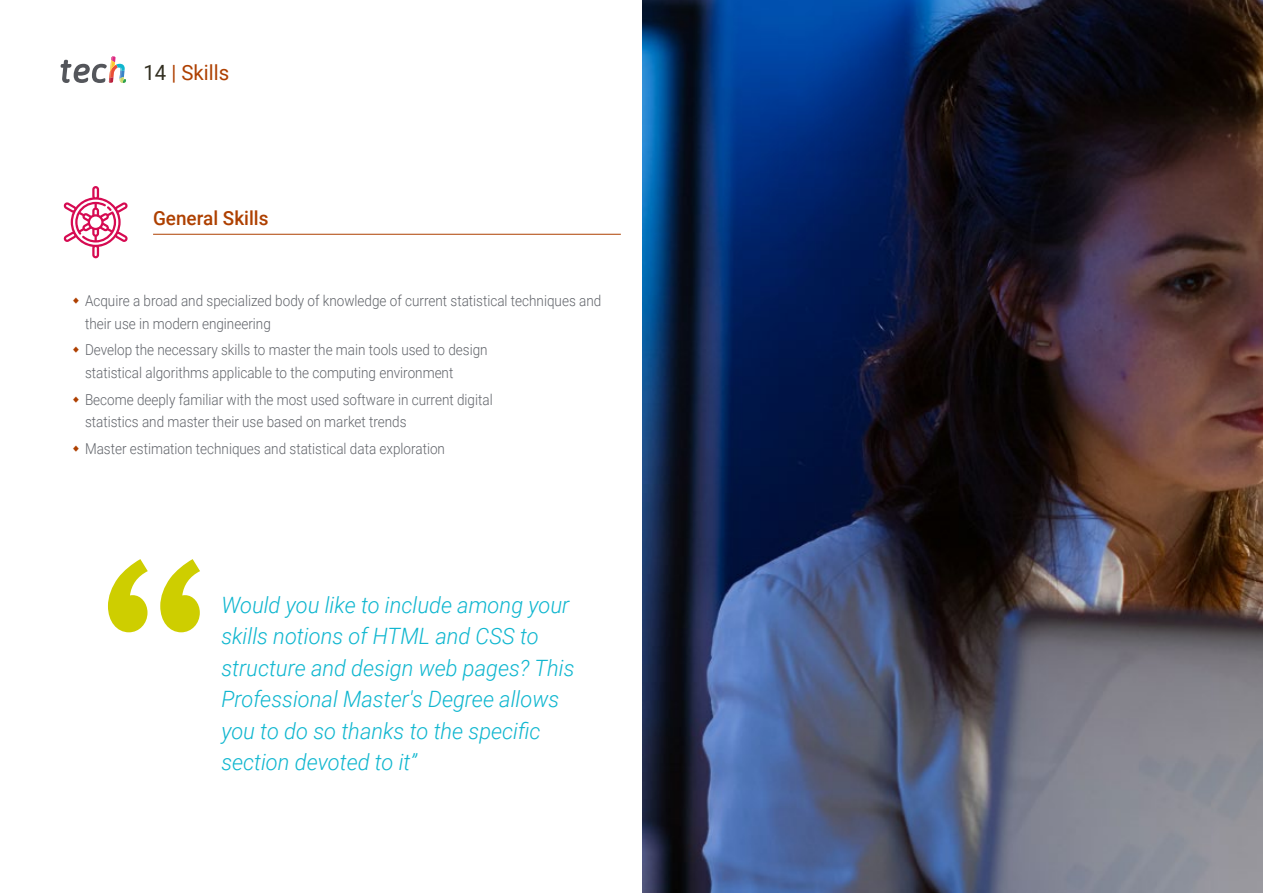
<style>
.page{position:relative;width:1263px;height:893px;background:#fff}
.page>*{position:absolute;margin:0;border:0;box-sizing:border-box;transform-origin:0 0}
.t1{font:italic 300 22.5px/31.5px "Roboto";color:#0fb6cf}
.t2{font:21px "Roboto";color:#ae4000}
.t3{font:500 19.5px "Roboto";color:#ae4000}
.t4{font:300 15px/22.5px "Roboto";color:#61646a;scale:.9 1}
.s1{color:#312e20}
</style>
<div class="page">
<hr style="left:153px;top:234px;width:468px;height:1px;background:#ae4000">
<img style="left:642px;top:0;width:621px;height:893px">
<svg style="left:61px;top:56px;width:65px;height:27px"></svg>
<svg style="left:108px;top:559px;width:92px;height:73px"></svg>
<svg style="left:63px;top:186px;width:65px;height:72px"></svg>
<h2 class="t2" style="left:144px;top:57px;width:87px"><span class="s1">14</span> | Skills</h2>
<h3 class="t3" style="left:153px;top:205px;width:117px">General Skills</h3>
<p class="t4" style="left:85px;top:289px;width:575px">Acquire a broad and specialized body of knowledge of current statistical techniques and their use in modern engineering</p>
<p class="t4" style="left:85px;top:338px;width:449px">Develop the necessary skills to master the main tools used to design statistical algorithms applicable to the computing environment</p>
<p class="t4" style="left:85px;top:387px;width:454px">Become deeply familiar with the most used software in current digital statistics and master their use based on market trends</p>
<p class="t4" style="left:85px;top:437px;width:401px">Master estimation techniques and statistical data exploration</p>
<h1 class="t1" style="left:221px;top:588px;width:355px">Would you like to include among your skills notions of HTML and CSS to structure and design web pages? This<br>Professional Master's Degree allows you to do so thanks to the specific section devoted to it”</h1>
</div>
